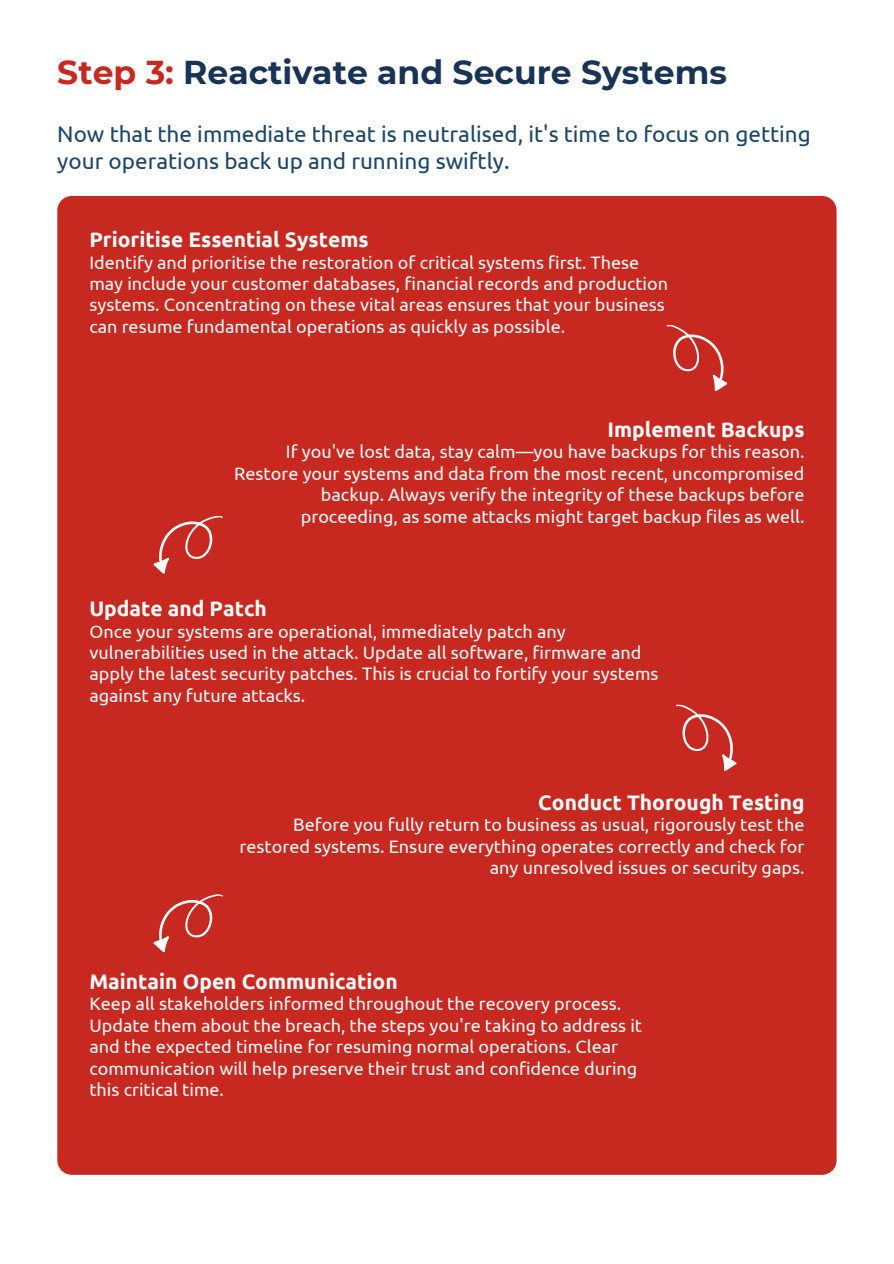
<style>
.page{position:relative;width:894px;height:1264px;background:#fff}
.page>*{position:absolute;margin:0;border:0;box-sizing:border-box;transform-origin:0 0}
.t1{font:700 33px "Montserrat";color:#183355}
.t2{font:22.5px/27px "Ubuntu";color:#1b4668}
.t3{font:700 21px "Ubuntu";color:#f9f9f9}
.t4{font:18px/21.3px "Ubuntu";color:#f9f9f9}
.s1{color:#c72921}
</style>
<div class="page">
<div style="left:57px;top:196px;width:779px;height:978px;background:#c72921"></div>
<svg style="left:661px;top:324px;width:67px;height:68px;background:#cd413a"></svg>
<svg style="left:671px;top:704px;width:67px;height:68px;background:#cd413a"></svg>
<svg style="left:152px;top:511px;width:71px;height:63px;background:#cd413a"></svg>
<svg style="left:152px;top:889px;width:71px;height:63px;background:#cd413a"></svg>
<h1 class="t1" style="left:57px;top:52px;width:671px"><span class="s1">Step 3:</span> Reactivate and Secure Systems</h1>
<h2 class="t2" style="left:57px;top:120px;width:754px">Now that the immediate threat is neutralised, it's time to focus on getting your operations back up and running swiftly.</h2>
<p class="t3" style="left:89px;top:227px;width:281px">Prioritise Essential Systems</p>
<p class="t4" style="left:89px;top:251px;width:580px">Identify and prioritise the restoration of critical systems first. These may include your customer databases, financial records and production systems. Concentrating on these vital areas ensures that your business can resume fundamental operations as quickly as possible.</p>
<p class="t3" style="left:607px;top:417px;width:198px">Implement Backups</p>
<p class="t4" style="left:234px;top:441px;width:571px;text-align:right">If you've lost data, stay calm—you have backups for this reason.<br>Restore your systems and data from the most recent, uncompromised backup. Always verify the integrity of these backups before proceeding, as some attacks might target backup files as well.</p>
<p class="t3" style="left:89px;top:596px;width:179px">Update and Patch</p>
<p class="t4" style="left:89px;top:620px;width:570px">Once your systems are operational, immediately patch any vulnerabilities used in the attack. Update all software, firmware and apply the latest security patches. This is crucial to fortify your systems against any future attacks.</p>
<p class="t3" style="left:538px;top:790px;width:267px">Conduct Thorough Testing</p>
<p class="t4" style="left:239px;top:813px;width:566px;text-align:right">Before you fully return to business as usual, rigorously test the restored systems. Ensure everything operates correctly and check for any unresolved issues or security gaps.</p>
<p class="t3" style="left:89px;top:969px;width:310px">Maintain Open Communication</p>
<p class="t4" style="left:89px;top:993px;width:554px">Keep all stakeholders informed throughout the recovery process.<br>Update them about the breach, the steps you're taking to address it and the expected timeline for resuming normal operations. Clear communication will help preserve their trust and confidence during this critical time.</p>
</div>
